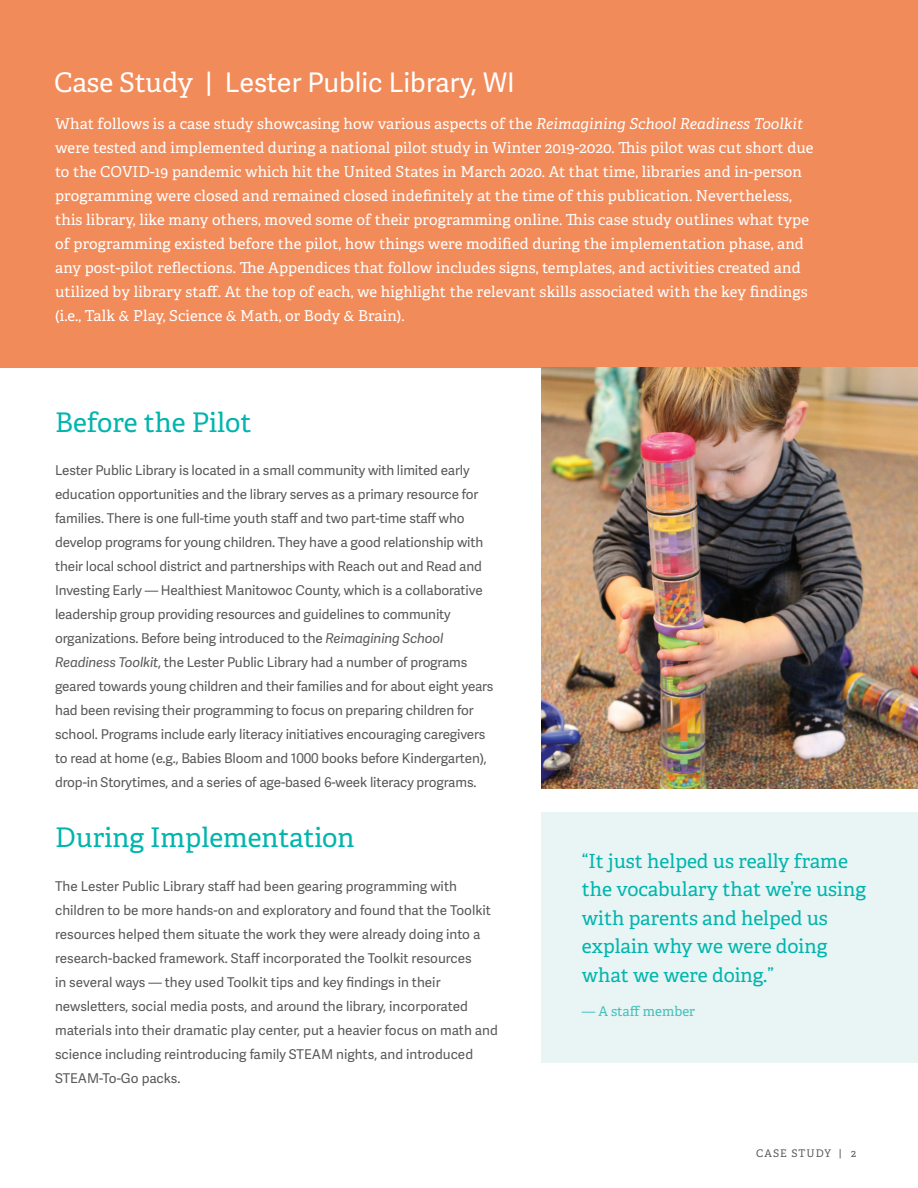
<style>
.page{position:relative;width:918px;height:1188px;background:#fff}
.page>*{position:absolute;margin:0;border:0;box-sizing:border-box;transform-origin:0 0}
.t1{font:27px "Adelle";color:#00b5ae}
.t2{font:27px "Adelle Sans";color:#fff}
.t3{font:19.5px/28.5px "Adelle";color:#00b5ae}
.t4{font:15px/24px "Adelle";letter-spacing:.01em;color:#fff}
.t5{font:13.5px/24px "Adelle Sans";letter-spacing:-.01em;color:#57585a}
.t6{font:13.5px "Adelle";color:#45c0bb}
.t7{font:10.5px "Adelle";letter-spacing:.1em;color:#57585a}
.s1{font-family:"Adelle"}
.s2{font-style:italic}
</style>
<div class="page">
<div style="left:0;top:0;width:918px;height:367px;background:#f28b5a"></div>
<img style="left:542px;top:367px;width:376px;height:422px">
<div style="left:542px;top:813px;width:376px;height:250px;background:#e8f5f4"></div>
<h1 class="t2" style="left:54px;top:67px;width:462px"><span class="s1">Case Study |</span> Lester Public Library, WI</h1>
<p class="t4" style="left:55px;top:112px;width:760px">What follows is a case study showcasing how various aspects of the <span class="s2">Reimagining School Readiness Toolkit </span>were tested and implemented during a national pilot study in Winter 2019-2020. This pilot was cut short due to the COVID-19 pandemic which hit the United States in March 2020. At that time, libraries and in-person programming were closed and remained closed indefinitely at the time of this publication. Nevertheless, this library, like many others, moved some of their programming online. This case study outlines what type of programming existed before the pilot, how things were modified during the implementation phase, and any post-pilot reflections. The Appendices that follow includes signs, templates, and activities created and utilized by library staff. At the top of each, we highlight the relevant skills associated with the key findings (i.e., Talk &amp; Play, Science &amp; Math, or Body &amp; Brain).</p>
<h1 class="t1" style="left:55px;top:406px;width:198px">Before the Pilot</h1>
<p class="t5" style="left:55px;top:459px;width:440px">Lester Public Library is located in a small community with limited early education opportunities and the library serves as a primary resource for families. There is one full-time youth staff and two part-time staff who develop programs for young children. They have a good relationship with their local school district and partnerships with Reach out and Read and Investing Early — Healthiest Manitowoc County, which is a collaborative leadership group providing resources and guidelines to community organizations. Before being introduced to the <span class="s2">Reimagining School Readiness Toolkit</span>, the Lester Public Library had a number of programs geared towards young children and their families and for about eight years had been revising their programming to focus on preparing children for school. Programs include early literacy initiatives encouraging caregivers to read at home (e.g., Babies Bloom and 1000 books before Kindergarten), drop-in Storytimes, and a series of age-based 6-week literacy programs.</p>
<h1 class="t1" style="left:55px;top:821px;width:301px">During Implementation</h1>
<p class="t5" style="left:55px;top:875px;width:444px">The Lester Public Library staff had been gearing programming with children to be more hands-on and exploratory and found that the Toolkit resources helped them situate the work they were already doing into a research-backed framework. Staff incorporated the Toolkit resources<br>in several ways — they used Toolkit tips and key findings in their newsletters, social media posts, and around the library, incorporated materials into their dramatic play center, put a heavier focus on math and science including reintroducing family STEAM nights, and introduced STEAM-To-Go packs.</p>
<h2 class="t3" style="left:582px;top:847px;width:285px">“It just helped us really frame the vocabulary that we’re using with parents and helped us explain why we were doing what we were doing.”</h2>
<p class="t6" style="left:582px;top:1003px;width:115px">— A staff member</p>
<p class="t7" style="left:756px;top:1147px;width:87px">CASE STUDY |</p>
<p class="t7" style="left:851px;top:1147px;width:7px">2</p>
</div>
